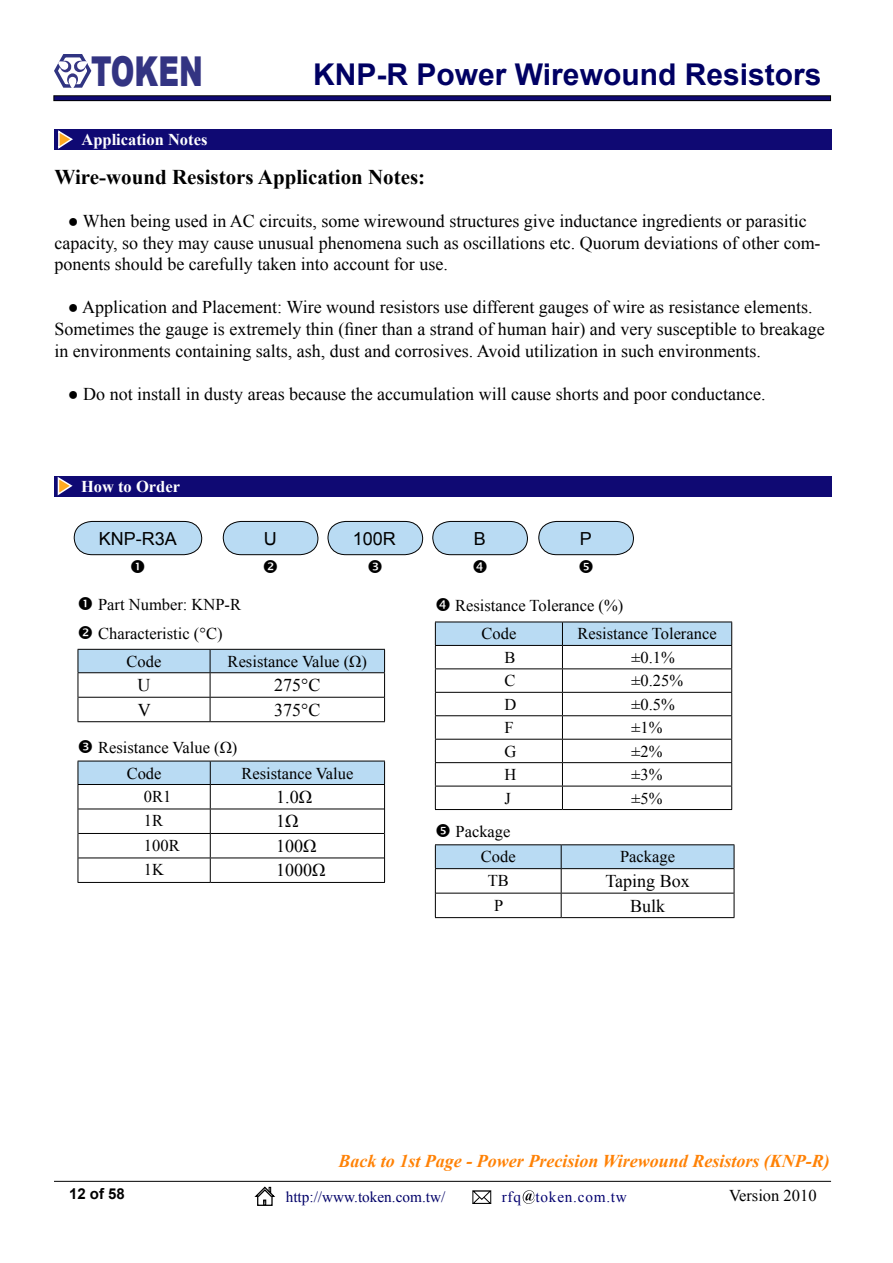
<style>
.page{position:relative;width:893px;height:1263px;background:#fff}
.page>*{position:absolute;margin:0;border:0;box-sizing:border-box;transform-origin:0 0}
.t1{font:900 41.1px "Arial";color:#333482;scale:.69 1}
.t2{font:700 30px "Arial";color:#000063}
.t3{font:700 21px "Times New Roman";color:#000}
.t4{font:18px/21.6px "Times New Roman";color:#000}
.t5{font:italic 700 18px "Times New Roman";color:#ff8206}
.t6{font:18px "Arial";color:#000}
.t7{font:16.5px/29.4px "Times New Roman";color:#000}
.t8{font:700 16.5px "Times New Roman";color:#fff}
.t9{font:15.3px "Times New Roman";color:#010068}
.t10{font:15.3px "Times New Roman";letter-spacing:.05em;color:#03016f}
.t11{font:700 15px "Arial";color:#000}
</style>
<div class="page">
<div style="left:54px;top:476px;width:777px;height:20px;background:#0f0973"></div>
<svg style="left:56px;top:477px;width:18px;height:20px"></svg>
<div style="left:54px;top:96px;width:776px;height:5px;background:#0f0973"></div>
<div style="left:54px;top:96px;width:777px;height:5px;border:1px solid #000"></div>
<hr style="left:78px;top:721px;width:132px;height:1px;background:#000">
<hr style="left:210px;top:721px;width:175px;height:1px;background:#000">
<svg style="left:78px;top:649px;width:307px;height:72px"></svg>
<hr style="left:78px;top:672px;width:132px;height:1px;background:#000">
<hr style="left:78px;top:697px;width:132px;height:1px;background:#000">
<hr style="left:210px;top:672px;width:175px;height:1px;background:#000">
<hr style="left:210px;top:697px;width:174px;height:1px;background:#000">
<svg style="left:78px;top:761px;width:307px;height:121px"></svg>
<hr style="left:78px;top:784px;width:132px;height:1px;background:#000">
<hr style="left:78px;top:809px;width:132px;height:1px;background:#000">
<hr style="left:78px;top:833px;width:132px;height:1px;background:#000">
<hr style="left:78px;top:857px;width:132px;height:1px;background:#000">
<hr style="left:78px;top:882px;width:132px;height:1px;background:#000">
<hr style="left:210px;top:784px;width:175px;height:1px;background:#000">
<hr style="left:210px;top:809px;width:174px;height:1px;background:#000">
<hr style="left:210px;top:833px;width:174px;height:1px;background:#000">
<hr style="left:210px;top:857px;width:174px;height:1px;background:#000">
<hr style="left:210px;top:882px;width:175px;height:1px;background:#000">
<hr style="left:435px;top:844px;width:126px;height:1px;background:#000">
<hr style="left:561px;top:844px;width:173px;height:1px;background:#000">
<svg style="left:435px;top:845px;width:300px;height:72px"></svg>
<hr style="left:435px;top:868px;width:126px;height:1px;background:#000">
<hr style="left:436px;top:893px;width:125px;height:1px;background:#000">
<hr style="left:435px;top:917px;width:126px;height:1px;background:#000">
<hr style="left:561px;top:868px;width:173px;height:1px;background:#000">
<hr style="left:561px;top:893px;width:173px;height:1px;background:#000">
<hr style="left:561px;top:917px;width:173px;height:1px;background:#000">
<div style="left:54px;top:129px;width:777px;height:21px;background:#0f0973"></div>
<svg style="left:58px;top:130px;width:15px;height:19px"></svg>
<hr style="left:435px;top:809px;width:127px;height:1px;background:#000">
<hr style="left:562px;top:809px;width:170px;height:1px;background:#000">
<svg style="left:435px;top:622px;width:297px;height:187px"></svg>
<hr style="left:435px;top:645px;width:127px;height:1px;background:#000">
<hr style="left:562px;top:645px;width:170px;height:1px;background:#000">
<svg style="left:54px;top:54px;width:38px;height:34px"></svg>
<hr style="left:54px;top:1181px;width:777px;height:1px;background:#000">
<div style="left:257px;top:1196px;width:16px;height:10px;border:1px solid #000"></div>
<svg style="left:254px;top:1186px;width:21px;height:19px"></svg>
<svg style="left:472px;top:1190px;width:20px;height:14px"></svg>
<svg style="left:522px;top:1190px;width:13px;height:14px"></svg>
<svg style="left:73px;top:521px;width:129px;height:35px;background:#b3d0e4"></svg>
<svg style="left:223px;top:521px;width:96px;height:35px;background:#b3d0e4"></svg>
<svg style="left:327px;top:521px;width:96px;height:35px;background:#b3d0e4"></svg>
<svg style="left:432px;top:521px;width:96px;height:35px;background:#b3d0e3"></svg>
<svg style="left:538px;top:521px;width:96px;height:35px;background:#b3d0e3"></svg>
<h1 class="t1" style="left:91px;top:41px;width:163px">TOKEN</h1>
<h2 class="t2" style="left:313px;top:54px;width:510px">KNP-R Power Wirewound Resistors</h2>
<p class="t8" style="left:81px;top:128px;width:128px">Application Notes</p>
<p class="t3" style="left:54px;top:162px;width:372px">Wire-wound Resistors Application Notes:</p>
<p class="t4" style="left:54px;top:210px;width:768px;text-indent:14px">● When being used in AC circuits, some wirewound structures give inductance ingredients or parasitic capacity, so they may cause unusual phenomena such as oscillations etc. Quorum deviations of other com&shy;ponents should be carefully taken into account for use.</p>
<p class="t4" style="left:54px;top:296px;width:772px;text-indent:14px">● Application and Placement: Wire wound resistors use different gauges of wire as resistance elements.<br>Sometimes the gauge is extremely thin (finer than a strand of human hair) and very susceptible to breakage in environments containing salts, ash, dust and corrosives. Avoid utilization in such environments.</p>
<p class="t4" style="left:68px;top:383px;width:699px">● Do not install in dusty areas because the accumulation will cause shorts and poor conductance.</p>
<p class="t8" style="left:81px;top:475px;width:100px">How to Order</p>
<p class="t6" style="left:99px;top:527px;width:80px">KNP-R3A</p>
<p class="t6" style="left:353px;top:527px;width:45px">100R</p>
<p class="t6" style="left:474px;top:527px;width:14px">B</p>
<p class="t6" style="left:580px;top:527px;width:14px">P</p>
<p class="t6" style="left:264px;top:527px;width:14px">U</p>
<p class="t7" style="left:98px;top:589px;width:144px">Part Number: KNP-R<br>Characteristic (°C)</p>
<p class="t7" style="left:127px;top:646px;width:36px">Code</p>
<p class="t7" style="left:228px;top:646px;width:141px">Resistance Value (Ω)</p>
<p class="t4" style="left:138px;top:674px;width:14px">U</p>
<p class="t4" style="left:274px;top:674px;width:48px">275°C</p>
<p class="t4" style="left:138px;top:699px;width:14px">V</p>
<p class="t4" style="left:274px;top:699px;width:48px">375°C</p>
<p class="t7" style="left:98px;top:733px;width:141px">Resistance Value (Ω)</p>
<p class="t7" style="left:127px;top:758px;width:36px">Code</p>
<p class="t7" style="left:241px;top:758px;width:113px">Resistance Value</p>
<p class="t7" style="left:144px;top:781px;width:29px">0R1</p>
<p class="t4" style="left:276px;top:786px;width:37px">1.0Ω</p>
<p class="t7" style="left:144px;top:806px;width:21px">1R</p>
<p class="t4" style="left:276px;top:810px;width:24px">1Ω</p>
<p class="t7" style="left:144px;top:830px;width:37px">100R</p>
<p class="t4" style="left:276px;top:835px;width:42px">100Ω</p>
<p class="t7" style="left:144px;top:855px;width:22px">1K</p>
<p class="t4" style="left:276px;top:859px;width:51px">1000Ω</p>
<p class="t7" style="left:455px;top:591px;width:170px">Resistance Tolerance (%)</p>
<p class="t7" style="left:481px;top:619px;width:36px">Code</p>
<p class="t7" style="left:577px;top:619px;width:141px">Resistance Tolerance</p>
<p class="t7" style="left:504px;top:642px;width:13px">B</p>
<p class="t7" style="left:631px;top:642px;width:45px">±0.1%</p>
<p class="t7" style="left:504px;top:666px;width:13px">C</p>
<p class="t7" style="left:631px;top:666px;width:53px">±0.25%</p>
<p class="t7" style="left:504px;top:689px;width:13px">D</p>
<p class="t7" style="left:631px;top:689px;width:45px">±0.5%</p>
<p class="t7" style="left:504px;top:713px;width:11px">F</p>
<p class="t7" style="left:631px;top:713px;width:33px">±1%</p>
<p class="t7" style="left:504px;top:736px;width:13px">G</p>
<p class="t7" style="left:631px;top:736px;width:33px">±2%</p>
<p class="t7" style="left:504px;top:760px;width:13px">H</p>
<p class="t7" style="left:631px;top:760px;width:33px">±3%</p>
<p class="t7" style="left:504px;top:783px;width:8px">J</p>
<p class="t7" style="left:631px;top:783px;width:33px">±5%</p>
<p class="t7" style="left:481px;top:818px;width:36px;line-height:25.3px;text-indent:-25px">Package<br>Code</p>
<p class="t7" style="left:620px;top:842px;width:56px">Package</p>
<p class="t7" style="left:488px;top:866px;width:23px">TB</p>
<p class="t4" style="left:605px;top:870px;width:86px">Taping Box</p>
<p class="t7" style="left:494px;top:890px;width:11px">P</p>
<p class="t4" style="left:630px;top:894px;width:37px">Bulk</p>
<p class="t5" style="left:338px;top:1149px;width:493px">Back to 1st Page - Power Precision Wirewound Resistors (KNP-R)</p>
<p class="t11" style="left:69px;top:1184px;width:57px">12 of 58</p>
<p class="t9" style="left:286px;top:1187px;width:161px">http://www.token.com.tw/</p>
<p class="t10" style="left:502px;top:1186px;width:127px">rfq token.com.tw</p>
<p class="t7" style="left:729px;top:1180px;width:89px">Version 2010</p>
</div>
